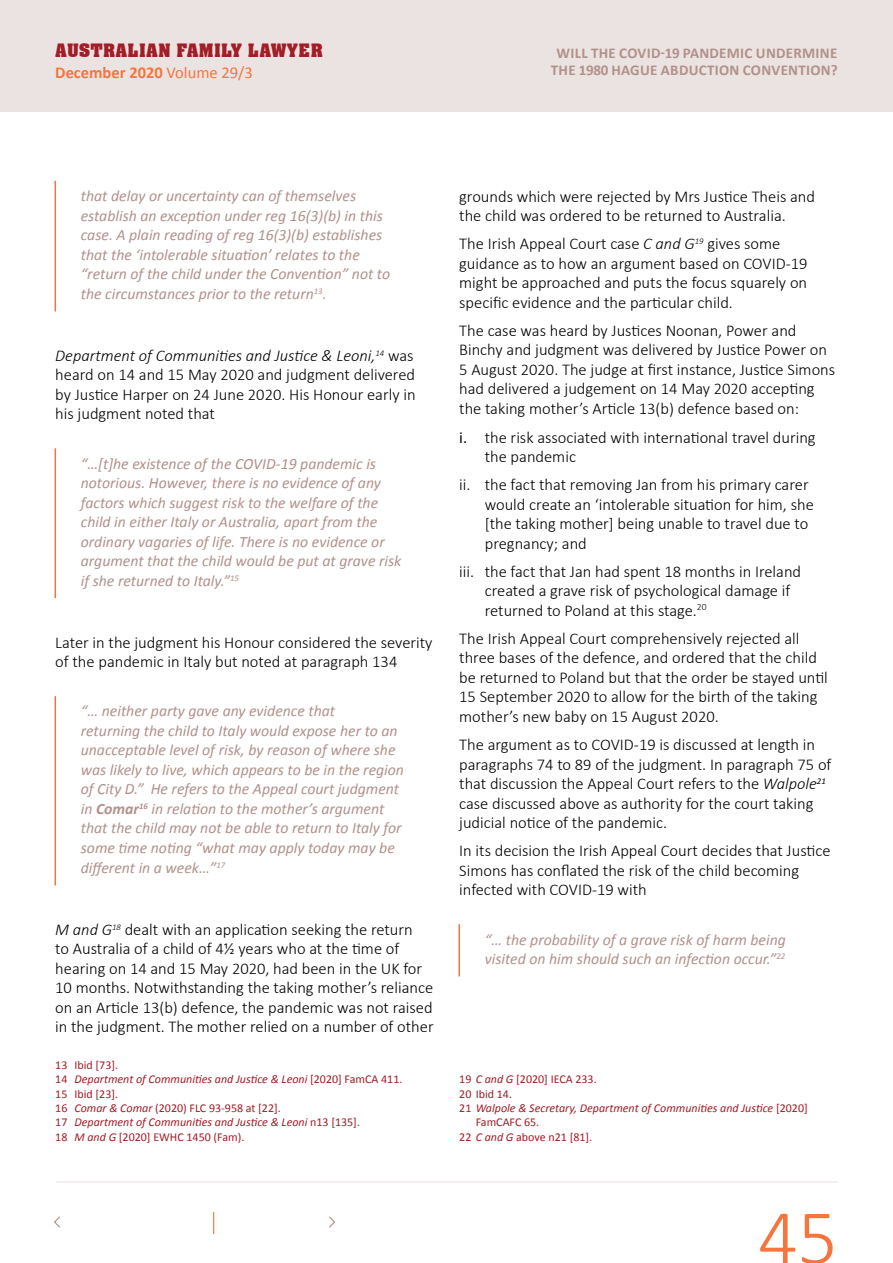
<style>
.page{position:relative;width:893px;height:1263px;background:#fff}
.page>*{position:absolute;margin:0;border:0;box-sizing:border-box;transform-origin:0 0}
.t1{font:300 78.6px "Calibri";color:#f4753d}
.t2{font:700 18px "Aachen BT";letter-spacing:.02em;color:#a11d27}
.t3{font:300 16.5px/19.5px "Calibri";color:#000}
.t4{font:700 16.5px "Calibri";color:#f4753d}
.t5{font:italic 15.75px/19.5px "Calibri";color:#b1918a}
.t6{font:700 15px/16.8px "Calibri";letter-spacing:.02em;color:#b1918a;text-align:center}
.t7{font:12px/14.4px "Calibri";color:#a11d27}
.t8{font:italic 12px "Calibri";color:#a11d27}
.s1{font-weight:400}
.s2{font-style:italic}
.s3{font-weight:700}
.s4{font-style:normal}
</style>
<div class="page">
<div style="left:0;top:0;width:893px;height:111px;background:#ebe3e1"></div>
<hr style="left:56px;top:1181px;width:782px;height:1px;background:#ebe3e1">
<hr style="left:55px;top:181px;width:1px;height:130px;background:#f4753d">
<hr style="left:55px;top:448px;width:1px;height:150px;background:#f4753d">
<hr style="left:55px;top:696px;width:1px;height:189px;background:#f4753d">
<hr style="left:458px;top:924px;width:2px;height:52px;background:#f4753d">
<svg style="left:213px;top:1212px;width:1px;height:22px"></svg>
<svg style="left:329px;top:1216px;width:6px;height:12px"></svg>
<svg style="left:54px;top:1216px;width:6px;height:12px"></svg>
<p class="t2" style="left:55px;top:39px;width:269px">AUSTRALIAN FAMILY LAWYER</p>
<p class="t4" style="left:55px;top:61px;width:199px">December 2020 <span class="s1">Volume 29/3</span></p>
<p class="t6" style="left:551px;top:44px;width:288px">WILL THE COVID-19 PANDEMIC UNDERMINE<br>THE 1980 HAGUE ABDUCTION CONVENTION?</p>
<p class="t5" style="left:81px;top:185px;width:311px">that delay or uncertainty can of themselves establish an exception under reg 16(3)(b) in this case. A plain reading of reg 16(3)(b) establishes that the ‘intolerable situation’ relates to the “return of the child under the Convention” not to the circumstances prior to the return<sup>13</sup>.</p>
<p class="t3" style="left:55px;top:345px;width:362px"><span class="s2">Department of Communities and Justice &amp; Leoni,</span><sup>14</sup> was heard on 14 and 15 May 2020 and judgment delivered by Justice Harper on 24 June 2020. His Honour early in his judgment noted that</p>
<p class="t5" style="left:81px;top:453px;width:322px">“…[t]he existence of the COVID-19 pandemic is notorious. However, there is no evidence of any factors which suggest risk to the welfare of the child in either Italy or Australia, apart from the ordinary vagaries of life. There is no evidence or argument that the child would be put at grave risk if she returned to Italy.”<sup>15</sup></p>
<p class="t3" style="left:55px;top:632px;width:379px">Later in the judgment his Honour considered the severity of the pandemic in Italy but noted at paragraph 134</p>
<p class="t5" style="left:81px;top:701px;width:325px">“… neither party gave any evidence that<br>returning the child to Italy would expose her to an unacceptable level of risk, by reason of where she was likely to live, which appears to be in the region of City D.” He refers to the Appeal court judgment in <span class="s3">Comar</span><sup>16</sup> in relation to the mother’s argument that the child may not be able to return to Italy for some time noting “what may apply today may be different in a week…”<sup>17</sup></p>
<p class="t3" style="left:55px;top:919px;width:380px"><span class="s2">M and G</span><sup>18</sup> dealt with an application seeking the return<br>to Australia of a child of 4½ years who at the time of hearing on 14 and 15 May 2020, had been in the UK for 10 months. Notwithstanding the taking mother’s reliance on an Article 13(b) defence, the pandemic was not raised in the judgment. The mother relied on a number of other</p>
<p class="t7" style="left:55px;top:1057px;width:349px">13 Ibid [73].<br>14 <span class="s2">Department of Communities and Justice &amp; Leoni</span> [2020] FamCA 411.<br>15 Ibid [23].<br>16 <span class="s2">Comar &amp; Comar</span> (2020) FLC 93-958 at [22].<br>17 <span class="s2">Department of Communities and Justice &amp; Leoni</span> n13 [135].<br>18 <span class="s2">M and G</span> [2020] EWHC 1450 (Fam).</p>
<p class="t3" style="left:459px;top:186px;width:357px">grounds which were rejected by Mrs Justice Theis and the child was ordered to be returned to Australia.</p>
<p class="t3" style="left:459px;top:234px;width:350px">The Irish Appeal Court case <span class="s2">C and G</span><sup>19</sup> gives some guidance as to how an argument based on COVID-19 might be approached and puts the focus squarely on specific evidence and the particular child.</p>
<p class="t3" style="left:459px;top:320px;width:377px">The case was heard by Justices Noonan, Power and Binchy and judgment was delivered by Justice Power on 5 August 2020. The judge at first instance, Justice Simons had delivered a judgement on 14 May 2020 accepting the taking mother’s Article 13(b) defence based on:</p>
<p class="t3" style="left:485px;top:427px;width:332px;text-indent:-26px"><span class="s1">i.</span> the risk associated with international travel during the pandemic</p>
<p class="t3" style="left:485px;top:475px;width:331px;text-indent:-26px">ii. the fact that removing Jan from his primary carer would create an ‘intolerable situation for him, she [the taking mother] being unable to travel due to pregnancy; and</p>
<p class="t3" style="left:485px;top:561px;width:318px;text-indent:-26px">iii. the fact that Jan had spent 18 months in Ireland created a grave risk of psychological damage if returned to Poland at this stage.<sup>20</sup></p>
<p class="t3" style="left:459px;top:628px;width:370px">The Irish Appeal Court comprehensively rejected all three bases of the defence, and ordered that the child be returned to Poland but that the order be stayed until 15 September 2020 to allow for the birth of the taking mother’s new baby on 15 August 2020.</p>
<p class="t3" style="left:459px;top:735px;width:374px">The argument as to COVID-19 is discussed at length in paragraphs 74 to 89 of the judgment. In paragraph 75 of that discussion the Appeal Court refers to the <span class="s2">Walpole</span><sup>21 </sup>case discussed above as authority for the court taking judicial notice of the pandemic.</p>
<p class="t3" style="left:459px;top:841px;width:373px">In its decision the Irish Appeal Court decides that Justice<br>Simons has conflated the risk of the child becoming infected with COVID-19 with</p>
<p class="t5" style="left:485px;top:929px;width:303px">“… the probability of a grave risk of harm being visited on him should such an infection occur.”<sup>22</sup></p>
<p class="t7" style="left:459px;top:1071px;width:139px">19 <span class="s2">C and G</span> [2020] IECA 233.</p>
<p class="t7" style="left:459px;top:1086px;width:54px">20 Ibid 14.</p>
<p class="t8" style="left:459px;top:1100px;width:350px"><span class="s4">21</span> Walpole &amp; Secretary, Department of Communities and Justice <span class="s4">[2020]</span></p>
<p class="t7" style="left:476px;top:1114px;width:65px">FamCAFC 65.</p>
<p class="t7" style="left:459px;top:1129px;width:135px">22 <span class="s2">C and G</span> above n21 [81].</p>
<h1 class="t1" style="left:758px;top:1189px;width:81px">45</h1>
</div>
